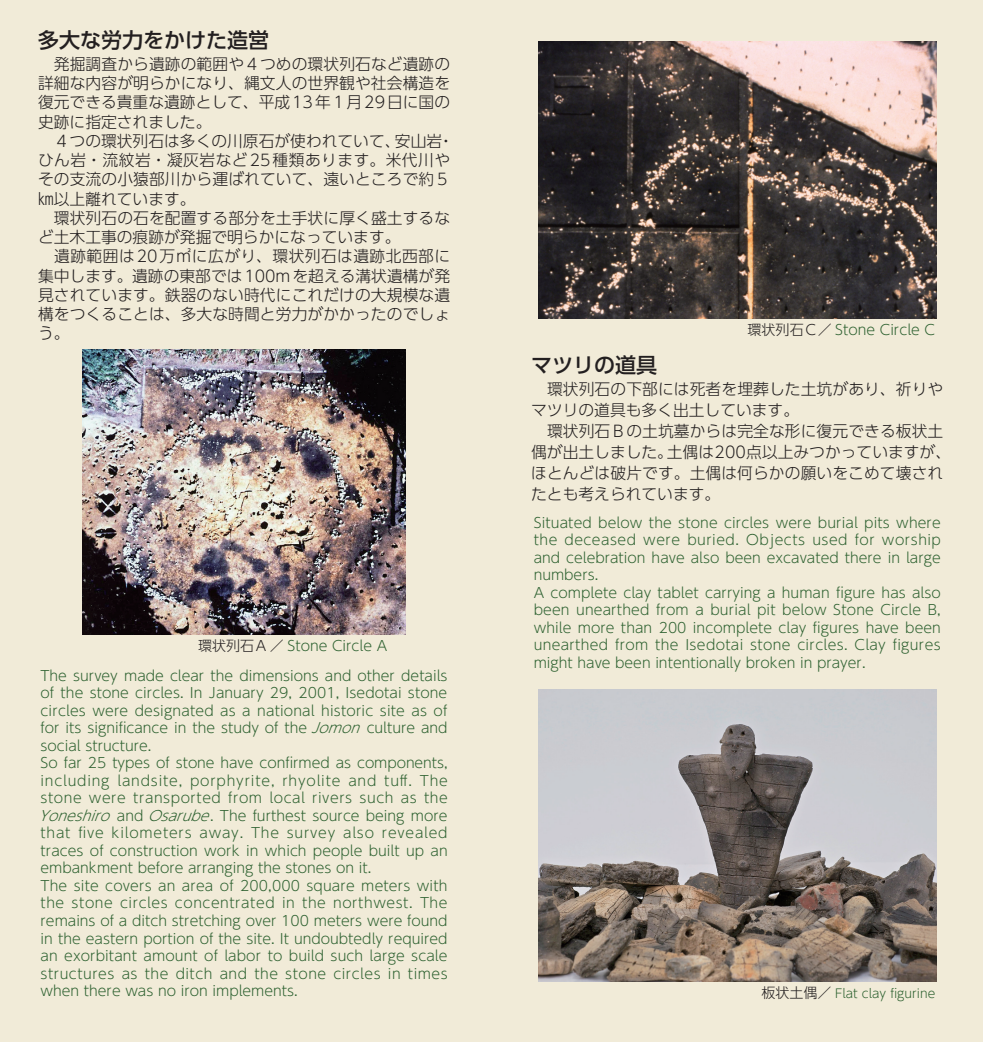
<style>
.page{position:relative;width:983px;height:1042px;background:#fff}
.page>*{position:absolute;margin:0;border:0;box-sizing:border-box;transform-origin:0 0}
.t1{font:500 21px "UD Shin Go Pro";color:#231f20}
.t2{font:300 15.75px/19.2px "UD Shin Go Pro";letter-spacing:.005em;color:#231f20}
.t3{font:300 14px/17.5px "UD Shin Go Pro";letter-spacing:.005em;color:#2d6130}
.t4{font:300 12.25px "UD Shin Go Pro";color:#2d6130}
.s1{color:#231f20}
.s2{font-style:italic}
.s3{font-size:14px;color:#231f20}
</style>
<div class="page">
<div style="left:0;top:0;width:982px;height:1042px;background:#f1ebd8"></div>
<img style="left:83px;top:349px;width:322px;height:285px">
<img style="left:538px;top:41px;width:397px;height:278px">
<img style="left:538px;top:690px;width:397px;height:291px">
<h1 class="t1" style="left:38px;top:23px;width:232px">多大な労力をかけた造営</h1>
<p class="t2" style="left:38px;top:54px;width:417px">　発掘調査から遺跡の範囲や４つめの環状列石など遺跡の詳細な内容が明らかになり、縄文人の世界観や社会構造を復元できる貴重な遺跡として、平成13年１月29日に国の史跡に指定されました。<br>　４つの環状列石は多くの川原石が使われていて、安山岩・ひん岩・流紋岩・凝灰岩など25種類あります。米代川やその支流の小猿部川から運ばれていて、遠いところで約５㎞以上離れています。<br>　環状列石の石を配置する部分を土手状に厚く盛土するなど土木工事の痕跡が発掘で明らかになっています。<br>　遺跡範囲は20万㎡に広がり、環状列石は遺跡北西部に集中します。遺跡の東部では100mを超える溝状遺構が発見されています。鉄器のない時代にこれだけの大規模な遺構をつくることは、多大な時間と労力がかかったのでしょう。</p>
<p class="t3" style="left:198px;top:636px;width:190px"><span class="s1">環状列石A ／</span> Stone Circle A</p>
<p class="t3" style="left:39px;top:666px;width:410px">The survey made clear the dimensions and other details of the stone circles. In January 29, 2001, Isedotai stone circles were designated as a national historic site as of for its significance in the study of the <span class="s2">Jomon</span>culture and social structure.<br>So far 25 types of stone have confirmed as components, including landsite, porphyrite, rhyolite and tuff. The stone were transported from local rivers such as the <span class="s2">Yoneshiro</span> and <span class="s2">Osarube</span>. The furthest source being more that five kilometers away. The survey also revealed traces of construction work in which people built up an embankment before arranging the stones on it.<br>The site covers an area of 200,000 square meters with the stone circles concentrated in the northwest. The remains of a ditch stretching over 100 meters were found in the eastern portion of the site. It undoubtedly required an exorbitant amount of labor to build such large scale structures as the ditch and the stone circles in times when there was no iron implements.</p>
<p class="t3" style="left:747px;top:320px;width:189px"><span class="s1">環状列石Ｃ／</span> Stone Circle C</p>
<h1 class="t1" style="left:531px;top:348px;width:127px">マツリの道具</h1>
<p class="t2" style="left:531px;top:378px;width:421px;line-height:21px">　環状列石の下部には死者を埋葬した土坑があり、祈りやマツリの道具も多く出土しています。<br>　環状列石Ｂの土坑墓からは完全な形に復元できる板状土偶が出土しました。土偶は200点以上みつかっていますが、ほとんどは破片です。土偶は何らかの願いをこめて壊されたとも考えられています。</p>
<p class="t3" style="left:533px;top:513px;width:408px">Situated below the stone circles were burial pits where the deceased were buried. Objects used for worship and celebration have also been excavated there in large numbers.<br>A complete clay tablet carrying a human figure has also been unearthed from a burial pit below Stone Circle B, while more than 200 incomplete clay figures have been unearthed from the Isedotai stone circles. Clay figures might have been intentionally broken in prayer.</p>
<p class="t4" style="left:761px;top:983px;width:175px"><span class="s3">板状土偶／</span> Flat clay figurine</p>
</div>
